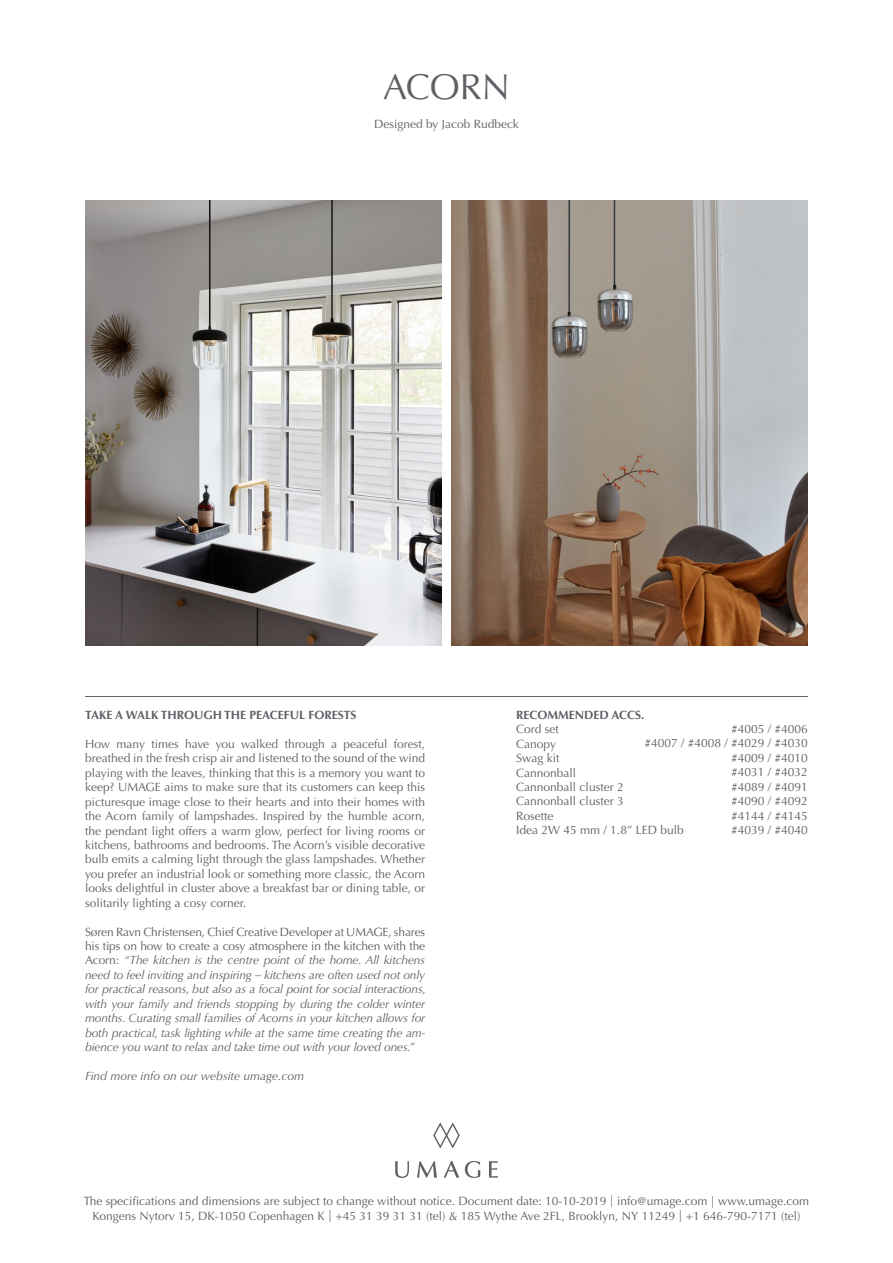
<style>
.page{position:relative;width:893px;height:1263px;background:#fff}
.page>*{position:absolute;margin:0;border:0;box-sizing:border-box;transform-origin:0 0}
.t1{font:36px "Optima LT Std";color:#5d6065}
.t2{font:12px/14.4px "Optima LT Std";color:#5d6065;text-align:center}
.t3{font:italic 12px/14.4px "Optima LT Std";letter-spacing:-.01em;color:#5d6065;text-align:justify}
.t4{font:700 12px "Optima LT Std";color:#5d6065}
.s1{font-style:normal}
</style>
<div class="page">
<svg style="left:489px;top:1161px;width:9px;height:16px"></svg>
<svg style="left:433px;top:1123px;width:27px;height:25px"></svg>
<svg style="left:395px;top:1161px;width:14px;height:17px"></svg>
<svg style="left:417px;top:1161px;width:20px;height:16px"></svg>
<svg style="left:444px;top:1161px;width:15px;height:16px"></svg>
<svg style="left:465px;top:1161px;width:15px;height:17px"></svg>
<img style="left:85px;top:200px;width:356px;height:446px">
<hr style="left:85px;top:696px;width:723px;height:1px;background:#5d6065">
<img style="left:452px;top:200px;width:356px;height:446px">
<h1 class="t1" style="left:383px;top:66px;width:128px">ACORN</h1>
<p class="t2" style="left:374px;top:117px;width:146px">Designed by Jacob Rudbeck</p>
<p class="t4" style="left:85px;top:708px;width:273px">TAKE A WALK THROUGH THE PEACEFUL FORESTS</p>
<p class="t2" style="left:85px;top:737px;width:342px;text-align:justify">How many times have you walked through a peaceful forest, breathed in the fresh crisp air and listened to the sound of the wind playing with the leaves, thinking that this is a memory you want to keep? UMAGE aims to make sure that its customers can keep this picturesque image close to their hearts and into their homes with the Acorn family of lampshades. Inspired by the humble acorn, the pendant light offers a warm glow, perfect for living rooms or kitchens, bathrooms and bedrooms. The Acorn’s visible decorative bulb emits a calming light through the glass lampshades. Whether you prefer an industrial look or something more classic, the Acorn looks delightful in cluster above a breakfast bar or dining table, or solitarily lighting a cosy corner.</p>
<p class="t3" style="left:85px;top:924px;width:342px"><span class="s1">Søren Ravn Christensen, Chief Creative Developer at UMAGE, shares his tips on how to create a cosy atmosphere in the kitchen with the Acorn:</span> “The kitchen is the centre point of the home. All kitchens need to feel inviting and inspiring – kitchens are often used not only for practical reasons, but also as a focal point for social interactions, with your family and friends stopping by during the colder winter months. Curating small families of Acorns in your kitchen allows for both practical, task lighting while at the same time creating the am&shy;bience you want to relax and take time out with your loved ones.”</p>
<p class="t3" style="left:85px;top:1069px;width:221px">Find more info on our website umage.com</p>
<p class="t4" style="left:516px;top:708px;width:130px">RECOMMENDED ACCS.</p>
<p class="t2" style="left:516px;top:722px;width:169px;text-align:left">Cord set<br>Canopy<br>Swag kit<br>Cannonball<br>Cannonball cluster 2<br>Cannonball cluster 3<br>Rosette<br>Idea 2W 45 mm / 1.8” LED bulb</p>
<p class="t2" style="left:644px;top:722px;width:165px;text-align:right">#4005 / #4006<br>#4007 / #4008 / #4029 / #4030 #4009 / #4010<br>#4031 / #4032<br>#4089 / #4091<br>#4090 / #4092<br>#4144 / #4145<br>#4039 / #4040</p>
<p class="t2" style="left:84px;top:1194px;width:727px;line-height:15px">The specifications and dimensions are subject to change without notice. Document date: 10-10-2019 | info@umage.com | www.umage.com<br>Kongens Nytorv 15, DK-1050 Copenhagen K | +45 31 39 31 31 (tel) &amp; 185 Wythe Ave 2FL, Brooklyn, NY 11249 | +1 646-790-7171 (tel)</p>
</div>
